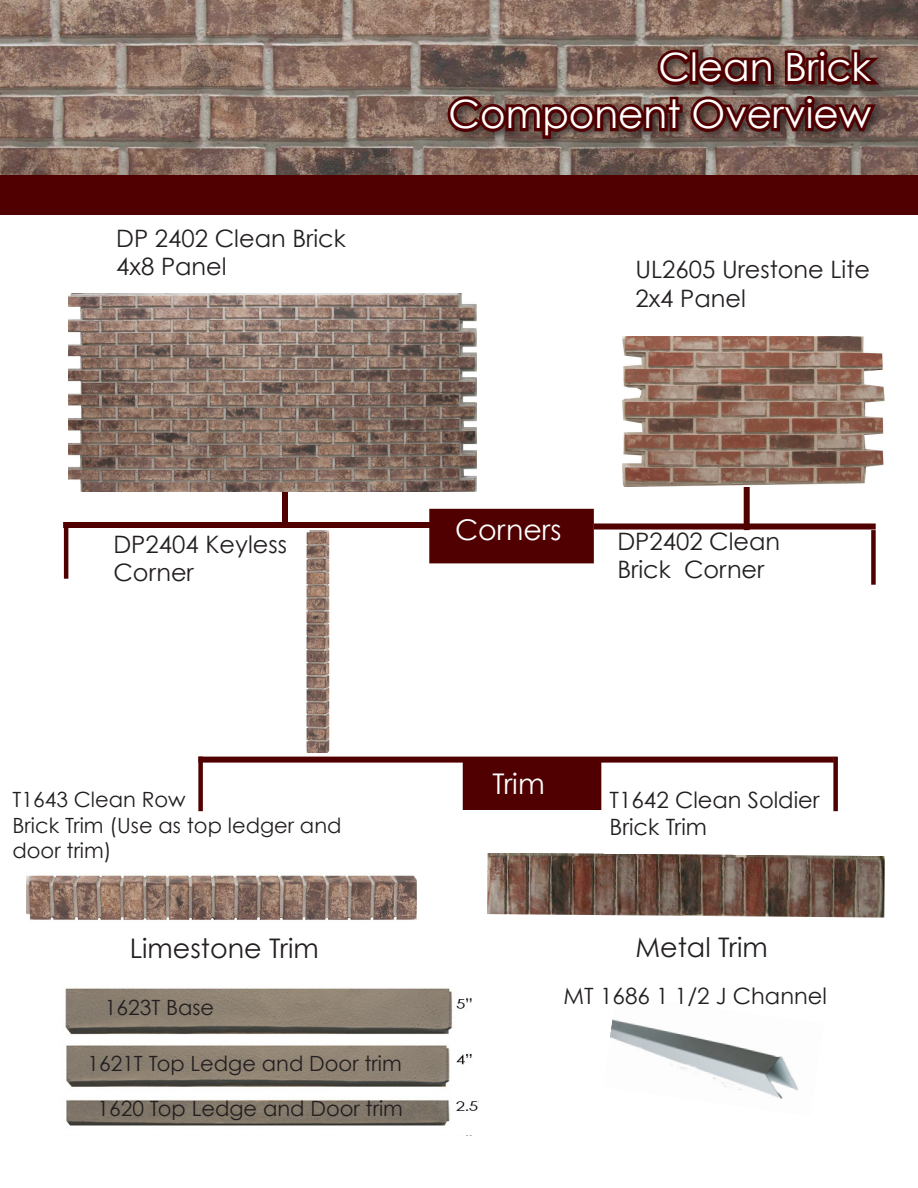
<style>
.page{position:relative;width:918px;height:1188px;background:#fff}
.page>*{position:absolute;margin:0;border:0;box-sizing:border-box;transform-origin:0 0}
.t1{font:39px "Century Gothic";color:#fff}
.t2{font:28.5px "Century Gothic";color:#fff}
.t3{font:27px "Century Gothic";color:#231f20}
.t4{font:24px/28.8px "Century Gothic";color:#231f20}
.t5{font:22.5px "Century Gothic";color:#231f20}
.t6{font:21px/25.2px "Century Gothic";color:#231f20}
</style>
<div class="page">
<div style="left:282px;top:400px;width:6px;height:125px;background:#500000"></div>
<div style="left:744px;top:405px;width:6px;height:125px;background:#500000"></div>
<div style="left:0;top:0;width:918px;height:214px;background:#500000"></div>
<img style="left:0;top:0;width:918px;height:175px">
<div style="left:444px;top:46px;width:446px;height:105px;background:#231f20;opacity:.75"></div>
<svg style="left:444px;top:44px;width:443px;height:98px"></svg>
<img style="left:68px;top:293px;width:409px;height:199px">
<img style="left:623px;top:337px;width:261px;height:149px">
<div style="left:198px;top:757px;width:636px;height:6px;background:#500000"></div>
<img style="left:487px;top:853px;width:398px;height:65px">
<div style="left:833px;top:757px;width:5px;height:54px;background:#500000"></div>
<div style="left:198px;top:757px;width:5px;height:54px;background:#500000"></div>
<img style="left:26px;top:875px;width:390px;height:45px">
<div style="left:463px;top:760px;width:138px;height:50px;background:#500000"></div>
<div style="left:63px;top:522px;width:369px;height:6px;background:#500000"></div>
<div style="left:594px;top:524px;width:282px;height:6px;background:#500000"></div>
<div style="left:429px;top:509px;width:165px;height:54px;background:#500000"></div>
<hr style="left:64px;top:524px;width:4px;height:55px;background:#500000">
<div style="left:871px;top:530px;width:5px;height:55px;background:#500000"></div>
<img style="left:306px;top:530px;width:24px;height:222px">
<img style="left:65px;top:988px;width:414px;height:138px">
<img style="left:610px;top:1019px;width:189px;height:80px">
<p class="t1" style="left:658px;top:44px;width:214px">Clean Brick</p>
<p class="t1" style="left:449px;top:90px;width:424px">Component Overview</p>
<p class="t4" style="left:116px;top:223px;width:231px">DP 2402 Clean Brick</p>
<p class="t4" style="left:116px;top:252px;width:112px">4x8 Panel</p>
<p class="t4" style="left:635px;top:255px;width:236px">UL2605 Urestone Lite</p>
<p class="t4" style="left:635px;top:283px;width:112px">2x4 Panel</p>
<p class="t4" style="left:113px;top:529px;width:175px">DP2404 Keyless<br>Corner</p>
<p class="t2" style="left:455px;top:512px;width:108px">Corners</p>
<p class="t4" style="left:617px;top:526px;width:164px">DP2402 Clean<br>Brick Corner</p>
<p class="t6" style="left:13px;top:787px;width:175px">T1643 Clean Row</p>
<p class="t6" style="left:13px;top:812px;width:331px">Brick Trim (Use as top ledger and door trim)</p>
<p class="t3" style="left:130px;top:932px;width:191px">Limestone Trim</p>
<p class="t6" style="left:105px;top:995px;width:111px">1623T Base</p>
<p class="t6" style="left:87px;top:1050px;width:316px">1621T Top Ledge and Door trim</p>
<p class="t6" style="left:98px;top:1096px;width:307px">1620 Top Ledge and Door trim</p>
<p class="t2" style="left:492px;top:767px;width:54px">Trim</p>
<p class="t5" style="left:609px;top:787px;width:212px">T1642 Clean Soldier</p>
<p class="t5" style="left:609px;top:814px;width:99px">Brick Trim</p>
<p class="t3" style="left:635px;top:930px;width:134px">Metal Trim</p>
<p class="t5" style="left:564px;top:982px;width:265px">MT 1686 1 1/2 J Channel</p>
</div>
